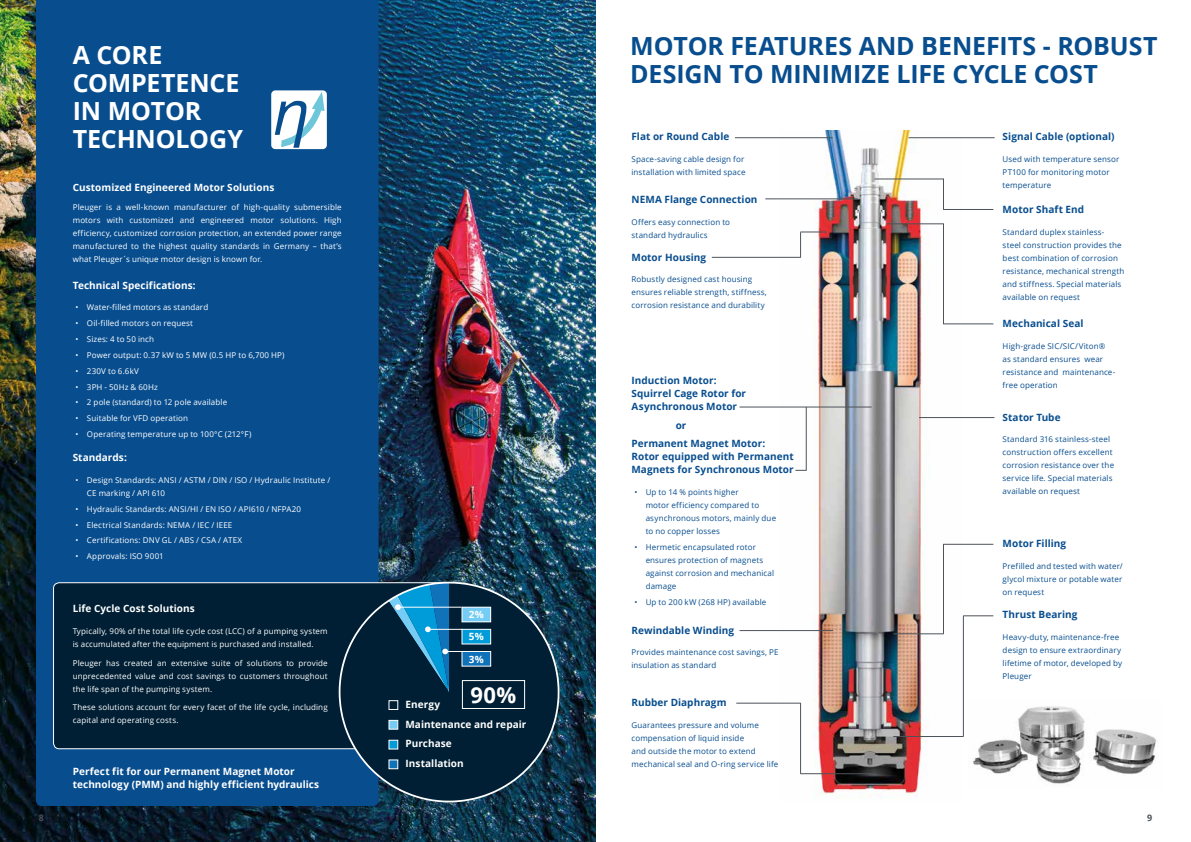
<style>
.page{position:relative;width:1191px;height:842px;background:#fff}
.page>*{position:absolute;margin:0;border:0;box-sizing:border-box;transform-origin:0 0}
.t1{font:700 25px/28px "Open Sans";letter-spacing:-.005em;color:#084e8f}
.t2{font:700 25px/28px "Open Sans";letter-spacing:-.005em;color:#fff}
.t3{font:700 22px "Open Sans";color:#fff}
.t4{font:700 10px/13px "Open Sans";letter-spacing:.005em;color:#084e8f}
.t5{font:700 10px/19.8px "Open Sans";letter-spacing:.005em;color:#fff}
.t6{font:700 9px "Open Sans";color:#4d5359}
.t7{font:8px/13px "Open Sans";letter-spacing:.015em;color:#084e8f}
.t8{font:8px/13px "Open Sans";letter-spacing:.015em;color:#fff}
</style>
<div class="page">
<img style="left:0;top:0;width:595px;height:842px">
<div style="left:36px;top:0;width:342px;height:806px;background:#084e8f"></div>
<svg style="left:270px;top:89px;width:58px;height:61px"></svg>
<div style="left:271px;top:90px;width:56px;height:59px;background:#fff;border-radius:4px"></div>
<svg style="left:275px;top:92px;width:49px;height:56px"></svg>
<div style="left:53px;top:582px;width:285px;height:168px;background:#001f34"></div>
<svg style="left:338px;top:581px;width:222px;height:222px;background:#0b2c42"></svg>
<div style="left:462px;top:607px;width:28px;height:15px;background:#75ccf4"></div>
<div style="left:461px;top:607px;width:30px;height:15px;border:1px solid #fff"></div>
<div style="left:462px;top:680px;width:63px;height:29px;border:1px solid #fff"></div>
<hr style="left:398px;top:607px;width:63px;height:1px;background:#fff">
<div style="left:462px;top:629px;width:28px;height:15px;background:#009cda"></div>
<div style="left:461px;top:629px;width:30px;height:15px;border:1px solid #fff"></div>
<hr style="left:428px;top:629px;width:34px;height:1px;background:#fff">
<div style="left:462px;top:651px;width:28px;height:15px;background:#1072b9"></div>
<div style="left:461px;top:651px;width:30px;height:16px;border:1px solid #fff"></div>
<hr style="left:445px;top:651px;width:37px;height:1px;background:#fff">
<svg style="left:388px;top:582px;width:61px;height:110px;background:#16638a"></svg>
<div style="left:388px;top:700px;width:10px;height:10px;background:#001f34;border:1px solid #fff"></div>
<div style="left:388px;top:740px;width:10px;height:9px;background:#009cda"></div>
<div style="left:388px;top:720px;width:10px;height:10px;background:#75ccf4;border:1px solid #fff"></div>
<svg style="left:388px;top:759px;width:10px;height:10px"></svg>
<img style="left:779px;top:131px;width:183px;height:667px">
<hr style="left:735px;top:137px;width:97px;height:1px;background:#4d5359">
<hr style="left:765px;top:199px;width:92px;height:1px;background:#4d5359">
<hr style="left:739px;top:630px;width:94px;height:1px;background:#4d5359">
<hr style="left:908px;top:137px;width:86px;height:1px;background:#4d5359">
<hr style="left:739px;top:407px;width:132px;height:1px;background:#4d5359">
<hr style="left:800px;top:773px;width:76px;height:1px;background:#4d5359">
<hr style="left:943px;top:324px;width:50px;height:1px;background:#4d5359">
<hr style="left:943px;top:544px;width:50px;height:1px;background:#4d5359">
<hr style="left:963px;top:615px;width:30px;height:1px;background:#4d5359">
<hr style="left:943px;top:209px;width:50px;height:1px;background:#4d5359">
<hr style="left:712px;top:257px;width:89px;height:1px;background:#4d5359">
<hr style="left:736px;top:703px;width:64px;height:1px;background:#4d5359">
<hr style="left:887px;top:224px;width:56px;height:1px;background:#4d5359">
<hr style="left:874px;top:179px;width:69px;height:1px;background:#4d5359">
<hr style="left:893px;top:736px;width:70px;height:1px;background:#4d5359">
<hr style="left:893px;top:633px;width:50px;height:1px;background:#4d5359">
<hr style="left:919px;top:417px;width:75px;height:1px;background:#4d5359">
<svg style="left:800px;top:232px;width:26px;height:25px"></svg>
<hr style="left:806px;top:407px;width:1px;height:63px;background:#4d5359">
<hr style="left:800px;top:703px;width:1px;height:71px;background:#4d5359">
<hr style="left:943px;top:224px;width:1px;height:100px;background:#4d5359">
<hr style="left:943px;top:544px;width:1px;height:90px;background:#4d5359">
<hr style="left:963px;top:616px;width:1px;height:121px;background:#4d5359">
<hr style="left:943px;top:179px;width:1px;height:31px;background:#4d5359">
<img style="left:973px;top:706px;width:184px;height:78px">
<h1 class="t2" style="left:73px;top:40px;width:172px">A CORE<br>COMPETENCE<br>IN MOTOR<br>TECHNOLOGY</h1>
<p class="t5" style="left:73px;top:177px;width:203px">Customized Engineered Motor Solutions</p>
<p class="t8" style="left:73px;top:200px;width:270px;text-align:justify">Pleuger is a well-known manufacturer of high-quality submersible motors with customized and engineered motor solutions. High efficiency, customized corrosion protection, an extended power range manufactured to the highest quality standards in Germany – that’s what Pleuger´s unique motor design is known for.</p>
<p class="t5" style="left:73px;top:275px;width:124px">Technical Specifications:</p>
<p class="t8" style="left:76px;top:301px;width:134px">• Water-filled motors as standard</p>
<p class="t8" style="left:76px;top:317px;width:119px">• Oil-filled motors on request</p>
<p class="t8" style="left:76px;top:332px;width:80px">• Sizes: 4 to 50 inch</p>
<p class="t8" style="left:76px;top:348px;width:210px">• Power output: 0.37 kW to 5 MW (0.5 HP to 6,700 HP)</p>
<p class="t8" style="left:76px;top:364px;width:65px">• 230V to 6.6kV</p>
<p class="t8" style="left:76px;top:380px;width:84px">• 3PH - 50Hz &amp; 60Hz</p>
<p class="t8" style="left:76px;top:396px;width:153px">• 2 pole (standard) to 12 pole available</p>
<p class="t8" style="left:76px;top:412px;width:114px">• Suitable for VFD operation</p>
<p class="t8" style="left:76px;top:427px;width:177px">• Operating temperature up to 100°C (212°F)</p>
<p class="t5" style="left:73px;top:448px;width:56px">Standards:</p>
<p class="t8" style="left:87px;top:473px;width:245px;text-indent:-11px">• Design Standards: ANSI / ASTM / DIN / ISO / Hydraulic Institute /<br>CE marking / API 610</p>
<p class="t8" style="left:76px;top:502px;width:227px">• Hydraulic Standards: ANSI/HI / EN ISO / API610 / NFPA20</p>
<p class="t8" style="left:76px;top:518px;width:158px">• Electrical Standards: NEMA / IEC / IEEE</p>
<p class="t8" style="left:76px;top:534px;width:168px">• Certifications: DNV GL / ABS / CSA / ATEX</p>
<p class="t8" style="left:76px;top:550px;width:90px">• Approvals: ISO 9001</p>
<p class="t5" style="left:73px;top:599px;width:124px">Life Cycle Cost Solutions</p>
<p class="t8" style="left:73px;top:624px;width:256px">Typically, 90% of the total life cycle cost (LCC) of a pumping system is accumulated after the equipment is purchased and installed.</p>
<p class="t8" style="left:73px;top:656px;width:256px;text-align:justify">Pleuger has created an extensive suite of solutions to provide unprecedented value and cost savings to customers throughout the life span of the pumping system.</p>
<p class="t8" style="left:73px;top:701px;width:256px">These solutions account for every facet of the life cycle, including capital and operating costs.</p>
<p class="t5" style="left:73px;top:765px;width:248px;line-height:13px">Perfect fit for our Permanent Magnet Motor technology (PMM) and highly efficient hydraulics</p>
<p class="t5" style="left:469px;top:604px;width:16px">2%</p>
<p class="t5" style="left:469px;top:627px;width:16px">5%</p>
<p class="t5" style="left:469px;top:649px;width:16px">3%</p>
<p class="t5" style="left:405px;top:694px;width:122px">Energy<br>Maintenance and repair<br>Purchase<br>Installation</p>
<h2 class="t3" style="left:470px;top:679px;width:47px">90%</h2>
<h1 class="t1" style="left:630px;top:31px;width:529px">MOTOR FEATURES AND BENEFITS - ROBUST<br>DESIGN TO MINIMIZE LIFE CYCLE COST</h1>
<p class="t4" style="left:631px;top:130px;width:99px">Flat or Round Cable</p>
<p class="t7" style="left:631px;top:152px;width:115px">Space-saving cable design for installation with limited space</p>
<p class="t4" style="left:631px;top:193px;width:127px">NEMA Flange Connection</p>
<p class="t7" style="left:631px;top:215px;width:100px">Offers easy connection to standard hydraulics</p>
<p class="t4" style="left:631px;top:250px;width:76px">Motor Housing</p>
<p class="t7" style="left:631px;top:273px;width:137px">Robustly designed cast housing ensures reliable strength, stiffness, corrosion resistance and durability</p>
<p class="t4" style="left:631px;top:374px;width:116px">Induction Motor:<br>Squirrel Cage Rotor for<br>Asynchronous Motor</p>
<p class="t4" style="left:631px;top:415px;width:135px;line-height:18.7px;text-indent:44px">or<br>Permanent Magnet Motor:</p>
<p class="t4" style="left:631px;top:450px;width:164px">Rotor equipped with Permanent<br>Magnets for Synchronous Motor</p>
<p class="t7" style="left:645px;top:486px;width:132px;text-indent:-11px">• Up to 14 % points higher<br>motor efficiency compared to asynchronous motors, mainly due to no copper losses</p>
<p class="t7" style="left:645px;top:540px;width:130px;text-indent:-11px">• Hermetic encapsulated rotor ensures protection of magnets against corrosion and mechanical damage</p>
<p class="t7" style="left:634px;top:595px;width:133px">• Up to 200 kW (268 HP) available</p>
<p class="t4" style="left:631px;top:623px;width:104px">Rewindable Winding</p>
<p class="t7" style="left:631px;top:645px;width:148px">Provides maintenance cost savings, PE insulation as standard</p>
<p class="t4" style="left:631px;top:696px;width:96px">Rubber Diaphragm</p>
<p class="t7" style="left:631px;top:718px;width:148px">Guarantees pressure and volume compensation of liquid inside<br>and outside the motor to extend mechanical seal and O-ring service life</p>
<p class="t4" style="left:1002px;top:130px;width:114px">Signal Cable (optional)</p>
<p class="t7" style="left:1002px;top:152px;width:118px">Used with temperature sensor<br>PT100 for monitoring motor temperature</p>
<p class="t4" style="left:1002px;top:203px;width:83px">Motor Shaft End</p>
<p class="t7" style="left:1002px;top:225px;width:123px">Standard duplex stainless&shy;steel construction provides the best combination of corrosion resistance, mechanical strength and stiffness. Special materials available on request</p>
<p class="t4" style="left:1002px;top:317px;width:82px">Mechanical Seal</p>
<p class="t7" style="left:1002px;top:339px;width:114px">High-grade SIC/SIC/Viton® as standard ensures wear resistance and maintenance&shy;free operation</p>
<p class="t4" style="left:1002px;top:410px;width:59px">Stator Tube</p>
<p class="t7" style="left:1002px;top:433px;width:113px">Standard 316 stainless-steel construction offers excellent corrosion resistance over the service life. Special materials available on request</p>
<p class="t4" style="left:1002px;top:537px;width:65px">Motor Filling</p>
<p class="t7" style="left:1002px;top:559px;width:122px;text-align:justify">Prefilled and tested with water/ glycol mixture or potable water on request</p>
<p class="t4" style="left:1002px;top:608px;width:76px">Thrust Bearing</p>
<p class="t7" style="left:1002px;top:630px;width:121px">Heavy-duty, maintenance-free design to ensure extraordinary lifetime of motor, developed by<br>Pleuger</p>
<p class="t6" style="left:39px;top:811px;width:7px">8</p>
<p class="t6" style="left:1147px;top:811px;width:7px">9</p>
</div>
